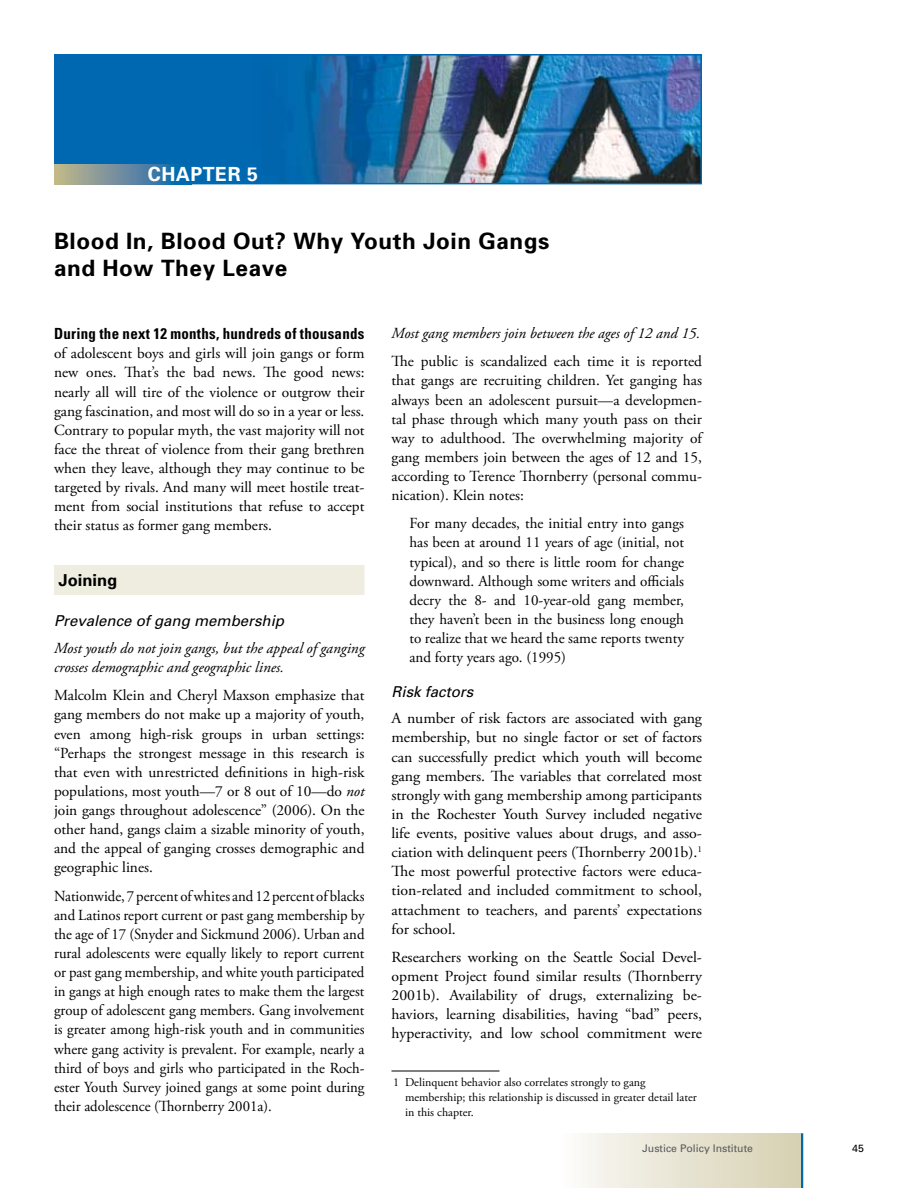
<style>
.page{position:relative;width:918px;height:1188px;background:#fff}
.page>*{position:absolute;margin:0;border:0;box-sizing:border-box;transform-origin:0 0}
.t1{font:700 22.5px/27px "Univers";letter-spacing:.025em;color:#000}
.t2{font:700 19.5px "Univers";letter-spacing:.025em;color:#fff}
.t3{font:700 16.5px "Univers";color:#000}
.t4{font:15.3px/19.2px "Adobe Garamond Pro";color:#000;text-align:justify}
.t5{font:15.3px/19.2px "Adobe Garamond Pro";color:#000;text-align:justify;scale:.96 1}
.t6{font:italic 15.3px/19.2px "Adobe Garamond Pro";color:#000}
.t7{font:700 condensed 15.3px "Univers";letter-spacing:.02em;color:#000}
.t8{font:italic 15px "Univers";color:#000}
.t9{font:12px/15px "Adobe Garamond Pro";color:#000}
.t10{font:10.5px "Univers";color:#58595b}
.t11{font:10.5px "Univers";color:#000}
.s1{font-style:italic}
</style>
<div class="page">
<div style="left:557px;top:1133px;width:244px;height:55px;background:linear-gradient(to right,#fdfcfb,#d6d0b0)"></div>
<hr style="left:801px;top:1133px;width:2px;height:55px;background:#0067b1">
<div style="left:54px;top:565px;width:310px;height:30px;background:#efece0"></div>
<hr style="left:392px;top:1071px;width:108px;height:1px;background:#000">
<img style="left:57px;top:57px;width:642px;height:124px">
<div style="left:54px;top:54px;width:648px;height:130px;border:2px solid #0067b1"></div>
<svg style="left:54px;top:164px;width:138px;height:20px;background:#658c9e"></svg>
<p class="t2" style="left:148px;top:162px;width:112px">chapter 5</p>
<h1 class="t1" style="left:54px;top:227px;width:497px">Blood In, Blood Out? Why Youth Join Gangs and How They Leave</h1>
<p class="t7" style="left:54px;top:324px;width:312px">During the next 12 months, hundreds of thousands</p>
<p class="t4" style="left:54px;top:345px;width:312px">of adolescent boys and girls will join gangs or form new ones. That’s the bad news. The good news: nearly all will tire of the violence or outgrow their gang fascination, and most will do so in a year or less.<br>Contrary to popular myth, the vast majority will not face the threat of violence from their gang brethren when they leave, although they may continue to be targeted by rivals. And many will meet hostile treat&shy;ment from social institutions that refuse to accept their status as former gang members.</p>
<p class="t3" style="left:58px;top:570px;width:60px">Joining</p>
<p class="t8" style="left:54px;top:612px;width:232px">Prevalence of gang membership</p>
<p class="t6" style="left:54px;top:639px;width:312px">Most youth do not join gangs, but the appeal of ganging crosses demographic and geographic lines.</p>
<p class="t4" style="left:54px;top:686px;width:312px">Malcolm Klein and Cheryl Maxson emphasize that gang members do not make up a majority of youth, even among high-risk groups in urban settings: “Perhaps the strongest message in this research is that even with unrestricted definitions in high-risk populations, most youth—7 or 8 out of 10—do <span class="s1">not </span>join gangs throughout adolescence” (2006). On the other hand, gangs claim a sizable minority of youth, and the appeal of ganging crosses demographic and geographic lines.</p>
<p class="t5" style="left:54px;top:887px;width:325px">Nationwide, 7 percent of whites and 12 percent of blacks and Latinos report current or past gang membership by the age of 17 (Snyder and Sickmund 2006). Urban and rural adolescents were equally likely to report current or past gang membership, and white youth participated in gangs at high enough rates to make them the largest group of adolescent gang members. Gang involvement is greater among high-risk youth and in communities where gang activity is prevalent. For example, nearly a third of boys and girls who participated in the Roch&shy;ester Youth Survey joined gangs at some point during their adolescence (Thornberry 2001a).</p>
<p class="t6" style="left:392px;top:324px;width:310px">Most gang members join between the ages of 12 and 15.</p>
<p class="t4" style="left:392px;top:352px;width:312px">The public is scandalized each time it is reported that gangs are recruiting children. Yet ganging has always been an adolescent pursuit—a developmen&shy;tal phase through which many youth pass on their way to adulthood. The overwhelming majority of gang members join between the ages of 12 and 15, according to Terence Thornberry (personal commu&shy;nication). Klein notes:</p>
<p class="t4" style="left:410px;top:514px;width:276px">For many decades, the initial entry into gangs has been at around 11 years of age (initial, not typical), and so there is little room for change downward. Although some writers and officials decry the 8- and 10-year-old gang member, they haven’t been in the business long enough to realize that we heard the same reports twenty and forty years ago. (1995)</p>
<p class="t8" style="left:392px;top:683px;width:83px">Risk factors</p>
<p class="t4" style="left:392px;top:709px;width:312px;text-align:left">A number of risk factors are associated with gang membership, but no single factor or set of factors can successfully predict which youth will become gang members. The variables that correlated most strongly with gang membership among participants in the Rochester Youth Survey included negative life events, positive values about drugs, and asso&shy;ciation with delinquent peers (Thornberry 2001b).<br>The most powerful protective factors were educa&shy;tion-related and included commitment to school, attachment to teachers, and parents’ expectations for school.</p>
<p class="t4" style="left:392px;top:948px;width:312px">Researchers working on the Seattle Social Devel&shy;opment Project found similar results (Thornberry 2001b). Availability of drugs, externalizing be&shy;haviors, learning disabilities, having “bad” peers, hyperactivity, and low school commitment were</p>
<p class="t9" style="left:405px;top:1075px;width:293px">Delinquent behavior also correlates strongly to gang membership; this relationship is discussed in greater detail later in this chapter.</p>
<p class="t10" style="left:642px;top:1143px;width:112px">Justice Policy Institute</p>
<p class="t11" style="left:852px;top:1143px;width:13px">45</p>
</div>
